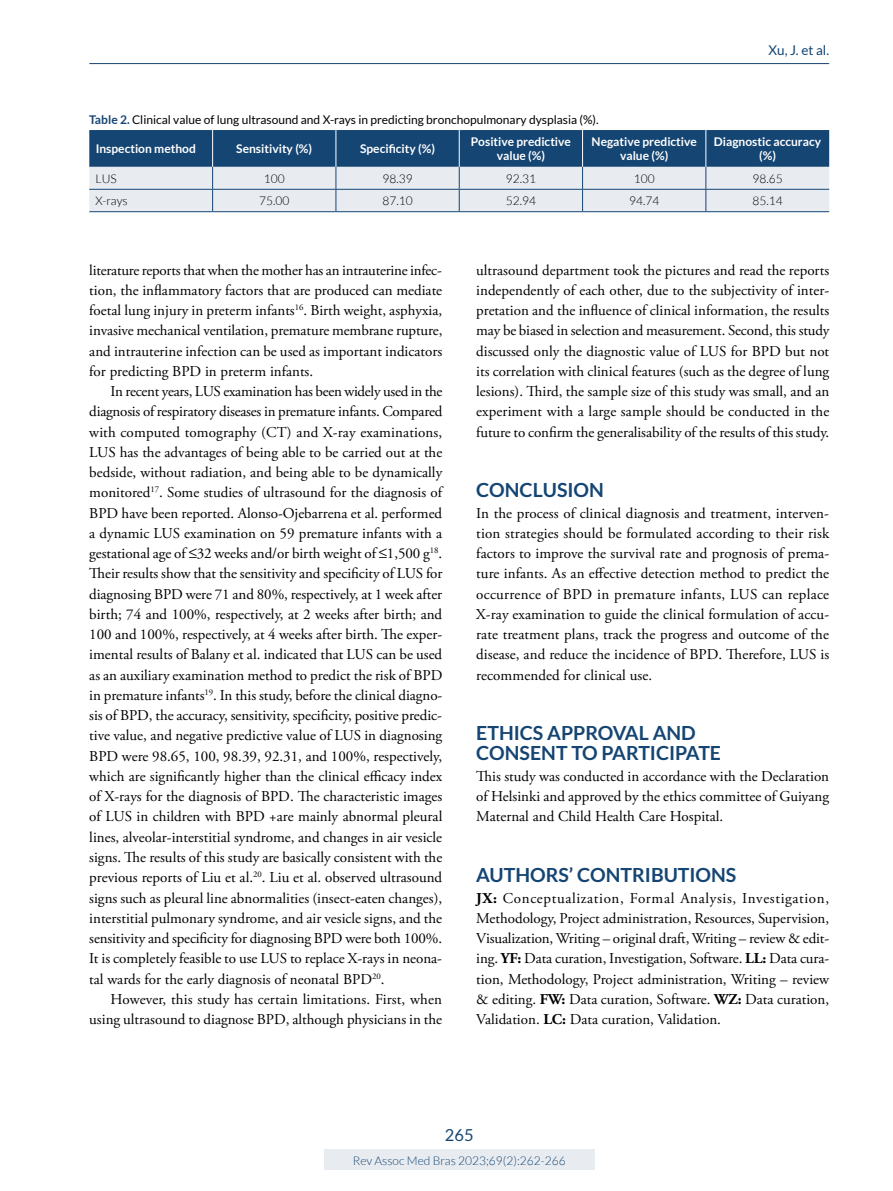
<style>
.page{position:relative;width:893px;height:1191px;background:#fff}
.page>*{position:absolute;margin:0;border:0;box-sizing:border-box;transform-origin:0 0}
.t1{font:700 19.5px/19.5px "Lato";color:#154573}
.t2{font:16.5px "Lato";color:#154573}
.t3{font:15px/20.2px "Adobe Garamond Pro";color:#000;text-align:justify}
.t4{font:13.5px "Lato";color:#154573}
.t5{font:700 12px/14.4px "Lato";color:#fff;text-align:center}
.t6{font:12px "Lato";color:#000}
.t7{font:300 12px "Lato";color:#000}
.t8{font:300 12px "Lato";color:#154573}
.s1{font-weight:700;color:#154573}
.s2{font-weight:700}
</style>
<div class="page">
<hr style="left:89px;top:63px;width:740px;height:1px;background:#154573">
<div style="left:324px;top:1149px;width:270px;height:21px;background:#e8ecf1"></div>
<svg style="left:89px;top:130px;width:740px;height:81px;background:#859eb6"></svg>
<hr style="left:89px;top:211px;width:124px;height:1px;background:#154573">
<hr style="left:213px;top:211px;width:123px;height:1px;background:#154573">
<hr style="left:336px;top:211px;width:123px;height:1px;background:#154573">
<hr style="left:459px;top:211px;width:124px;height:1px;background:#154573">
<hr style="left:583px;top:211px;width:123px;height:1px;background:#154573">
<hr style="left:706px;top:211px;width:123px;height:1px;background:#154573">
<p class="t6" style="left:89px;top:113px;width:511px"><span class="s1">Table 2.</span> Clinical value of lung ultrasound and X-rays in predicting bronchopulmonary dysplasia (%).</p>
<p class="t4" style="left:768px;top:43px;width:62px">Xu, J. et al.</p>
<p class="t5" style="left:96px;top:141px;width:102px">Inspection method</p>
<p class="t5" style="left:236px;top:141px;width:77px">Sensitivity (%)</p>
<p class="t5" style="left:360px;top:141px;width:76px">Specificity (%)</p>
<p class="t5" style="left:471px;top:134px;width:101px">Positive predictive value (%)</p>
<p class="t5" style="left:592px;top:134px;width:107px">Negative predictive value (%)</p>
<p class="t5" style="left:714px;top:134px;width:109px">Diagnostic accuracy (%)</p>
<p class="t7" style="left:96px;top:172px;width:23px">LUS</p>
<p class="t7" style="left:264px;top:172px;width:22px">100</p>
<p class="t7" style="left:382px;top:172px;width:32px">98.39</p>
<p class="t7" style="left:506px;top:172px;width:32px">92.31</p>
<p class="t7" style="left:634px;top:172px;width:22px">100</p>
<p class="t7" style="left:752px;top:172px;width:32px">98.65</p>
<p class="t7" style="left:96px;top:195px;width:34px">X-rays</p>
<p class="t7" style="left:259px;top:195px;width:32px">75.00</p>
<p class="t7" style="left:382px;top:195px;width:32px">87.10</p>
<p class="t7" style="left:506px;top:195px;width:32px">52.94</p>
<p class="t7" style="left:629px;top:195px;width:32px">94.74</p>
<p class="t7" style="left:752px;top:195px;width:32px">85.14</p>
<p class="t3" style="left:89px;top:260px;width:355px">literature reports that when the mother has an intrauterine infec&shy;tion, the inflammatory factors that are produced can mediate foetal lung injury in preterm infants<sup>16</sup>. Birth weight, asphyxia, invasive mechanical ventilation, premature membrane rupture, and intrauterine infection can be used as important indicators for predicting BPD in preterm infants.</p>
<p class="t3" style="left:89px;top:382px;width:355px;text-indent:21px">In recent years, LUS examination has been widely used in the diagnosis of respiratory diseases in premature infants. Compared with computed tomography (CT) and X-ray examinations, LUS has the advantages of being able to be carried out at the bedside, without radiation, and being able to be dynamically monitored<sup>17</sup>. Some studies of ultrasound for the diagnosis of BPD have been reported. Alonso-Ojebarrena et al. performed a dynamic LUS examination on 59 premature infants with a gestational age of ≤32 weeks and/or birth weight of ≤1,500 g<sup>18</sup>.<br>Their results show that the sensitivity and specificity of LUS for diagnosing BPD were 71 and 80%, respectively, at 1 week after birth; 74 and 100%, respectively, at 2 weeks after birth; and 100 and 100%, respectively, at 4 weeks after birth. The exper&shy;imental results of Balany et al. indicated that LUS can be used as an auxiliary examination method to predict the risk of BPD in premature infants<sup>19</sup>. In this study, before the clinical diagno&shy;sis of BPD, the accuracy, sensitivity, specificity, positive predic&shy;tive value, and negative predictive value of LUS in diagnosing BPD were 98.65, 100, 98.39, 92.31, and 100%, respectively, which are significantly higher than the clinical efficacy index of X-rays for the diagnosis of BPD. The characteristic images of LUS in children with BPD +are mainly abnormal pleural lines, alveolar-interstitial syndrome, and changes in air vesicle signs. The results of this study are basically consistent with the previous reports of Liu et al.<sup>20</sup>. Liu et al. observed ultrasound signs such as pleural line abnormalities (insect-eaten changes), interstitial pulmonary syndrome, and air vesicle signs, and the sensitivity and specificity for diagnosing BPD were both 100%.<br>It is completely feasible to use LUS to replace X-rays in neona&shy;tal wards for the early diagnosis of neonatal BPD<sup>20</sup>.</p>
<p class="t3" style="left:89px;top:989px;width:354px;text-align:right">However, this study has certain limitations. First, when using ultrasound to diagnose BPD, although physicians in the</p>
<p class="t3" style="left:476px;top:260px;width:355px">ultrasound department took the pictures and read the reports independently of each other, due to the subjectivity of inter&shy;pretation and the influence of clinical information, the results may be biased in selection and measurement. Second, this study discussed only the diagnostic value of LUS for BPD but not its correlation with clinical features (such as the degree of lung lesions). Third, the sample size of this study was small, and an experiment with a large sample should be conducted in the future to confirm the generalisability of the results of this study.</p>
<h1 class="t1" style="left:476px;top:480px;width:129px">CONCLUSION</h1>
<p class="t3" style="left:476px;top:503px;width:355px">In the process of clinical diagnosis and treatment, interven&shy;tion strategies should be formulated according to their risk factors to improve the survival rate and prognosis of prema&shy;ture infants. As an effective detection method to predict the occurrence of BPD in premature infants, LUS can replace X-ray examination to guide the clinical formulation of accu&shy;rate treatment plans, track the progress and outcome of the disease, and reduce the incidence of BPD. Therefore, LUS is recommended for clinical use.</p>
<h1 class="t1" style="left:476px;top:723px;width:246px">ETHICS APPROVAL AND<br>CONSENT TO PARTICIPATE</h1>
<p class="t3" style="left:476px;top:766px;width:354px">This study was conducted in accordance with the Declaration of Helsinki and approved by the ethics committee of Guiyang Maternal and Child Health Care Hospital.</p>
<h1 class="t1" style="left:476px;top:865px;width:262px">AUTHORS’ CONTRIBUTIONS</h1>
<p class="t3" style="left:476px;top:888px;width:354px"><span class="s2">JX:</span> Conceptualization, Formal Analysis, Investigation, Methodology, Project administration, Resources, Supervision, Visualization, Writing – original draft, Writing – review &amp; edit&shy;ing. <span class="s2">YF:</span> Data curation, Investigation, Software. <span class="s2">LL:</span> Data cura&shy;tion, Methodology, Project administration, Writing – review &amp; editing. <span class="s2">FW:</span> Data curation, Software. <span class="s2">WZ:</span> Data curation, Validation. <span class="s2">LC:</span> Data curation, Validation.</p>
<p class="t2" style="left:445px;top:1126px;width:30px">265</p>
<p class="t8" style="left:353px;top:1154px;width:214px">Rev Assoc Med Bras 2023;69(2):262-266</p>
</div>
